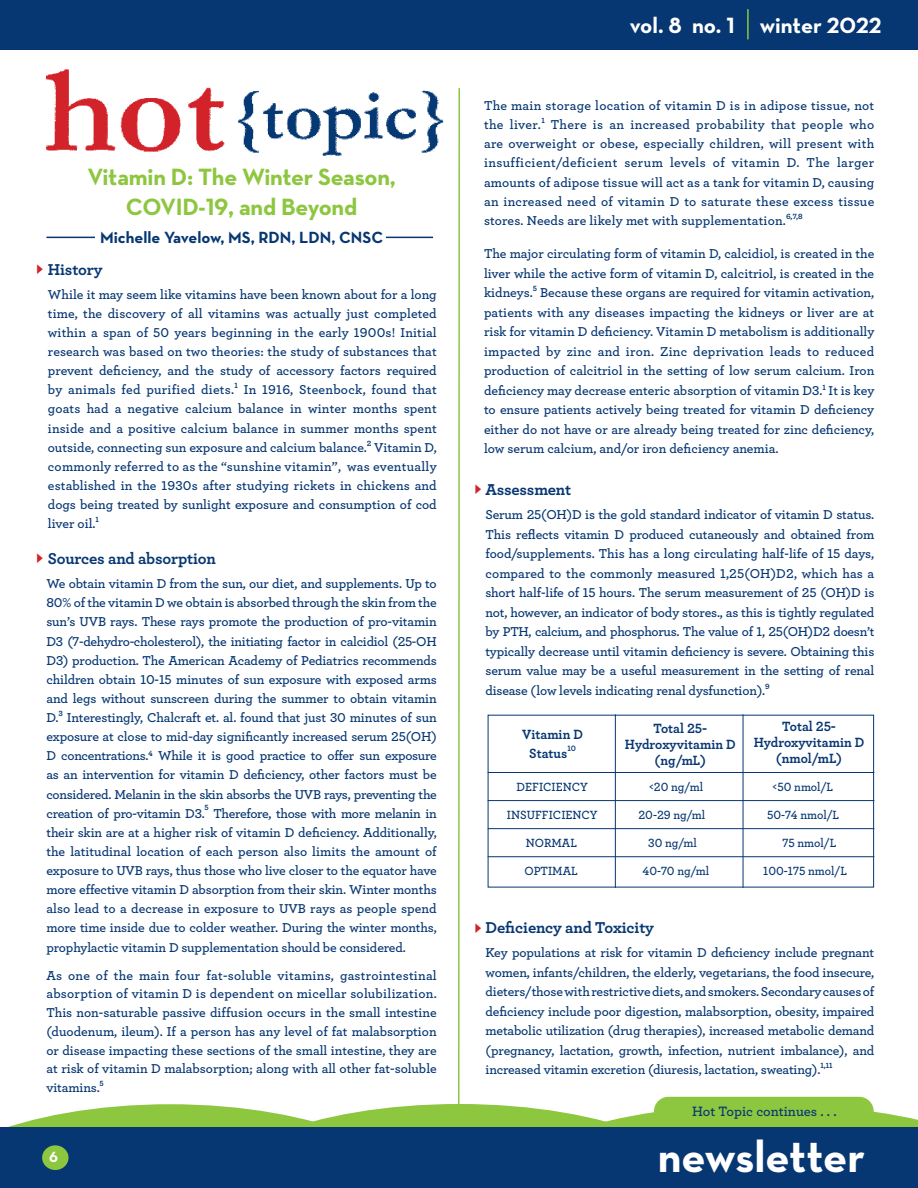
<style>
.page{position:relative;width:918px;height:1188px;background:#fff}
.page>*{position:absolute;margin:0;border:0;box-sizing:border-box;transform-origin:0 0}
.t1{font:700 45px "Neutra Text";color:#fff}
.t2{font:700 24px/30px "Neutra Text";letter-spacing:-.01em;color:#8dc63f;text-align:center}
.t3{font:22.5px "Neutra Text Bold Alt";color:#fff}
.t4{font:16.5px "Archer Bold LF";letter-spacing:-.01em;color:#073772}
.t5{font:700 16.5px "Neutra Text";color:#073772}
.t6{font:700 15px "Neutraface Text";color:#fff}
.t7{font:14.25px "Archer Semibold LF";color:#073772}
.t8{font:14.1px/15.6px "Archer Bold LF";color:#073772;text-align:center;scale:.96 1}
.t9{font:13.5px/19.2px "Archer Semibold LF";letter-spacing:-.01em;color:#073772;text-align:justify}
.t10{font:12.45px "Archer Semibold LF";color:#073772;scale:.96 1}
.t11{font:7.8px "Archer Bold LF";color:#073772}
.s1{font-family:"Neutra Text Bold Alt";font-weight:400}
.s2{color:#d2232a}
</style>
<div class="page">
<svg style="left:0;top:1104px;width:194px;height:24px"></svg>
<svg style="left:194px;top:1104px;width:293px;height:24px;fill:#8dc63f"></svg>
<svg style="left:487px;top:1104px;width:431px;height:24px"></svg>
<div style="left:0;top:1128px;width:918px;height:60px;background:#073772"></div>
<img style="left:46px;top:69px;width:179px;height:84px">
<img style="left:238px;top:90px;width:178px;height:66px">
<img style="left:421px;top:90px;width:23px;height:63px">
<svg style="left:457px;top:88px;width:4px;height:1021px"></svg>
<div style="left:42px;top:1145px;width:27px;height:25px;background:#8dc63f;border-radius:50%"></div>
<hr style="left:46px;top:237px;width:387px;height:1px;background:#073772">
<div style="left:95px;top:228px;width:291px;height:30px;background:#fff"></div>
<div style="left:655px;top:1098px;width:218px;height:27px;background:#8dc63f;border-radius:14px"></div>
<div style="left:654px;top:1097px;width:220px;height:29px;border:2px solid #8dc63f;border-radius:14px"></div>
<div style="left:0;top:0;width:918px;height:50px;background:#073772"></div>
<hr style="left:747px;top:9px;width:2px;height:30px;background:#8dc63f">
<hr style="left:488px;top:772px;width:386px;height:1px;background:#073772">
<hr style="left:488px;top:800px;width:386px;height:1px;background:#073772">
<hr style="left:488px;top:828px;width:386px;height:1px;background:#073772">
<hr style="left:488px;top:856px;width:386px;height:1px;background:#073772">
<hr style="left:615px;top:714px;width:1px;height:174px;background:#073772">
<hr style="left:743px;top:714px;width:1px;height:174px;background:#073772">
<h2 class="t2" style="left:87px;top:161px;width:310px">Vitamin D: The Winter Season,<br>COVID-<span class="s1">19</span>, and Beyond</h2>
<p class="t5" style="left:100px;top:227px;width:285px">Michelle Yavelow, MS, RDN, LDN, CNSC</p>
<p class="t4" style="left:31px;top:259px;width:73px"><span class="s2">✔</span>History</p>
<p class="t9" style="left:48px;top:284px;width:390px">While it may seem like vitamins have been known about for a long time, the discovery of all vitamins was actually just completed within a span of 50 years beginning in the early 1900s! Initial research was based on two theories: the study of substances that prevent deficiency, and the study of accessory factors required by animals fed purified diets.<sup>1</sup> In 1916, Steenbock, found that goats had a negative calcium balance in winter months spent inside and a positive calcium balance in summer months spent outside, connecting sun exposure and calcium balance.<sup>2</sup> Vitamin D, commonly referred to as the “sunshine vitamin”, was eventually established in the 1930s after studying rickets in chickens and dogs being treated by sunlight exposure and consumption of cod liver oil.<sup>1</sup></p>
<p class="t4" style="left:31px;top:548px;width:187px"><span class="s2">✔</span>Sources and absorption</p>
<p class="t9" style="left:46px;top:574px;width:392px">We obtain vitamin D from the sun, our diet, and supplements. Up to 80% of the vitamin D we obtain is absorbed through the skin from the sun’s UVB rays. These rays promote the production of pro-vitamin D3 (7-dehydro-cholesterol), the initiating factor in calcidiol (25-OH D3) production. The American Academy of Pediatrics recommends children obtain 10-15 minutes of sun exposure with exposed arms and legs without sunscreen during the summer to obtain vitamin D.<sup>3</sup> Interestingly, Chalcraft et. al. found that just 30 minutes of sun exposure at close to mid-day significantly increased serum 25(OH)<br>D concentrations.<sup>4</sup> While it is good practice to offer sun exposure as an intervention for vitamin D deficiency, other factors must be considered. Melanin in the skin absorbs the UVB rays, preventing the creation of pro-vitamin D3.</p>
<p class="t11" style="left:204px;top:803px;width:6px">5</p>
<p class="t9" style="left:46px;top:803px;width:392px;text-indent:167px">Therefore, those with more melanin in their skin are at a higher risk of vitamin D deficiency. Additionally, the latitudinal location of each person also limits the amount of exposure to UVB rays, thus those who live closer to the equator have more effective vitamin D absorption from their skin. Winter months also lead to a decrease in exposure to UVB rays as people spend more time inside due to colder weather. During the winter months, prophylactic vitamin D supplementation should be considered.</p>
<p class="t9" style="left:46px;top:966px;width:392px;line-height:18.6px">As one of the main four fat-soluble vitamins, gastrointestinal absorption of vitamin D is dependent on micellar solubilization.<br>This non-saturable passive diffusion occurs in the small intestine (duodenum, ileum). If a person has any level of fat malabsorption or disease impacting these sections of the small intestine, they are at risk of vitamin D malabsorption; along with all other fat-soluble vitamins.<sup>5</sup></p>
<p class="t6" style="left:49px;top:1148px;width:10px">6</p>
<h3 class="t3" style="left:630px;top:11px;width:253px">vol. 8 no. 1 winter 2022</h3>
<p class="t9" style="left:484px;top:96px;width:392px">The main storage location of vitamin D is in adipose tissue, not the liver.<sup>1</sup> There is an increased probability that people who are overweight or obese, especially children, will present with insufficient/deficient serum levels of vitamin D. The larger amounts of adipose tissue will act as a tank for vitamin D, causing an increased need of vitamin D to saturate these excess tissue stores. Needs are likely met with supplementation.<sup>6,7,8</sup></p>
<p class="t9" style="left:484px;top:244px;width:392px">The major circulating form of vitamin D, calcidiol, is created in the liver while the active form of vitamin D, calcitriol, is created in the kidneys.<sup>5</sup> Because these organs are required for vitamin activation, patients with any diseases impacting the kidneys or liver are at risk for vitamin D deficiency. Vitamin D metabolism is additionally impacted by zinc and iron. Zinc deprivation leads to reduced production of calcitriol in the setting of low serum calcium. Iron deficiency may decrease enteric absorption of vitamin D3.<sup>1</sup> It is key to ensure patients actively being treated for vitamin D deficiency either do not have or are already being treated for zinc deficiency, low serum calcium, and/or iron deficiency anemia.</p>
<p class="t4" style="left:469px;top:479px;width:104px"><span class="s2">✔</span>Assessment</p>
<p class="t9" style="left:486px;top:505px;width:390px">Serum 25(OH)D is the gold standard indicator of vitamin D status.<br>This reflects vitamin D produced cutaneously and obtained from food/supplements. This has a long circulating half-life of 15 days, compared to the commonly measured 1,25(OH)D2, which has a short half-life of 15 hours. The serum measurement of 25 (OH)D is not, however, an indicator of body stores., as this is tightly regulated by PTH, calcium, and phosphorus. The value of 1, 25(OH)D2 doesn’t typically decrease until vitamin deficiency is severe. Obtaining this serum value may be a useful measurement in the setting of renal disease (low levels indicating renal dysfunction).<sup>9</sup></p>
<p class="t8" style="left:522px;top:724px;width:65px;line-height:18.8px">Vitamin D<br>Status<sup>10</sup></p>
<p class="t8" style="left:625px;top:720px;width:117px">Total 25-<br>Hydroxyvitamin D (ng/mL)</p>
<p class="t8" style="left:754px;top:719px;width:117px">Total 25-<br>Hydroxyvitamin D (nmol/mL)</p>
<p class="t10" style="left:517px;top:779px;width:76px">DEFICIENCY</p>
<p class="t10" style="left:649px;top:779px;width:58px">&lt;20 ng/ml</p>
<p class="t10" style="left:773px;top:779px;width:65px">&lt;50 nmol/L</p>
<p class="t10" style="left:507px;top:807px;width:96px">INSUFFICIENCY</p>
<p class="t10" style="left:638px;top:807px;width:71px">20-29 ng/ml</p>
<p class="t10" style="left:767px;top:807px;width:77px">50-74 nmol/L</p>
<p class="t10" style="left:526px;top:835px;width:55px">NORMAL</p>
<p class="t10" style="left:648px;top:835px;width:52px">30 ng/ml</p>
<p class="t10" style="left:782px;top:835px;width:58px">75 nmol/L</p>
<p class="t10" style="left:524px;top:863px;width:57px">OPTIMAL</p>
<p class="t10" style="left:643px;top:863px;width:71px">40-70 ng/ml</p>
<p class="t10" style="left:763px;top:863px;width:89px">100-175 nmol/L</p>
<p class="t4" style="left:469px;top:917px;width:187px"><span class="s2">✔</span>Deficiency and Toxicity</p>
<p class="t9" style="left:486px;top:943px;width:390px">Key populations at risk for vitamin D deficiency include pregnant women, infants/children, the elderly, vegetarians, the food insecure, dieters/those with restrictive diets, and smokers. Secondary causes of deficiency include poor digestion, malabsorption, obesity, impaired metabolic utilization (drug therapies), increased metabolic demand (pregnancy, lactation, growth, infection, nutrient imbalance), and increased vitamin excretion (diuresis, lactation, sweating).<sup>1,11</sup></p>
<p class="t7" style="left:692px;top:1102px;width:146px">Hot Topic continues . . .</p>
<h1 class="t1" style="left:658px;top:1129px;width:209px">newsletter</h1>
</div>
